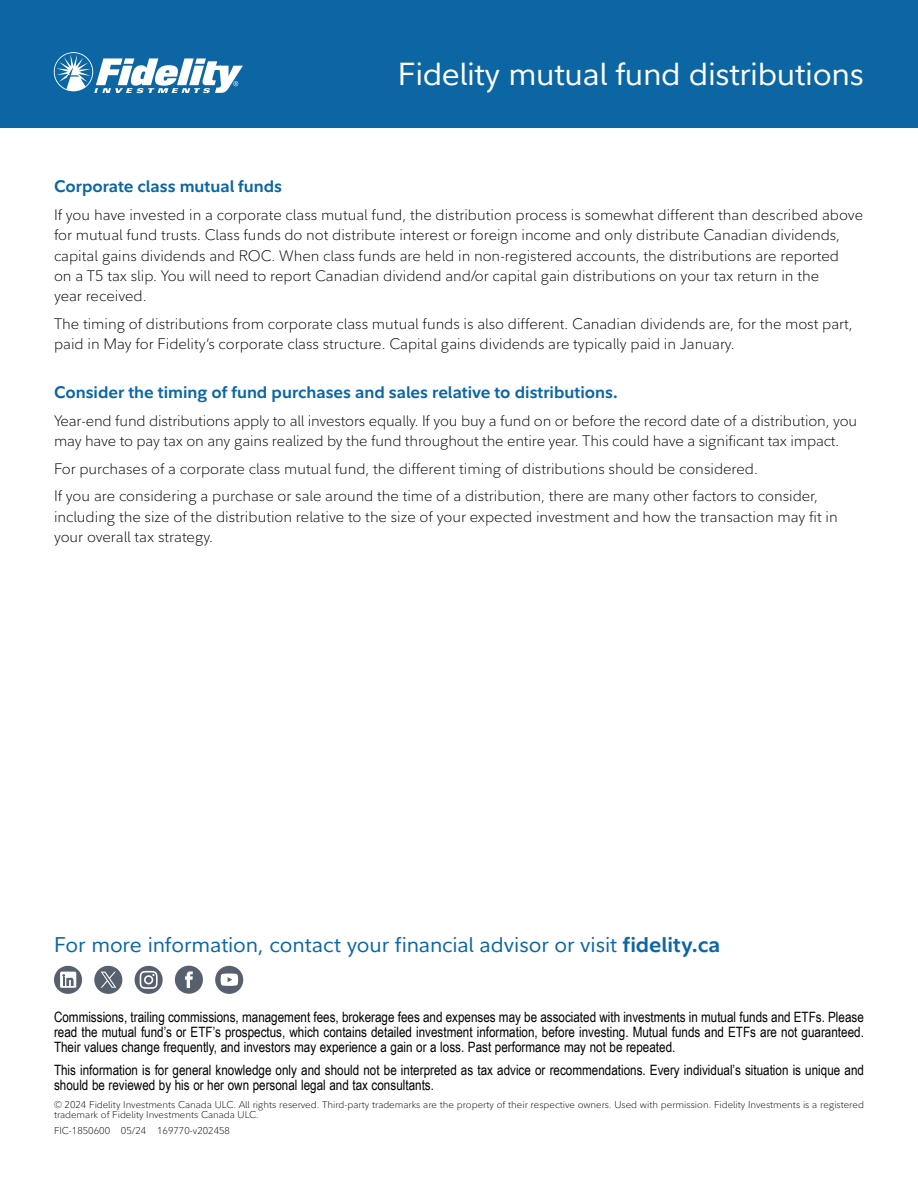
<style>
.page{position:relative;width:918px;height:1188px;background:#fff}
.page>*{position:absolute;margin:0;border:0;box-sizing:border-box;transform-origin:0 0}
.t1{font:31.5px "Fidelity Sans";letter-spacing:-.01em;color:#fff}
.t2{font:21px "Fidelity Sans";letter-spacing:-.005em;color:#0b66a3}
.t3{font:700 16.5px "Fidelity Sans";color:#0b66a3}
.t4{font:300 15px/20.2px "Fidelity Sans";color:#000}
.t5{font:14.25px/15px "Arial Narrow";color:#000;text-align:justify}
.t6{font:300 9.75px/10.5px "Fidelity Sans";color:#000}
.s1{font-weight:700}
</style>
<div class="page">
<div style="left:0;top:0;width:918px;height:128px;background:#0b66a3"></div>
<svg style="left:54px;top:52px;width:189px;height:41px"></svg>
<svg style="left:54px;top:966px;width:28px;height:28px"></svg>
<svg style="left:175px;top:966px;width:28px;height:28px"></svg>
<svg style="left:215px;top:966px;width:28px;height:28px"></svg>
<svg style="left:135px;top:966px;width:28px;height:28px"></svg>
<svg style="left:94px;top:966px;width:28px;height:28px"></svg>
<h1 class="t1" style="left:398px;top:53px;width:468px">Fidelity mutual fund distributions</h1>
<p class="t3" style="left:54px;top:176px;width:230px">Corporate class mutual funds</p>
<p class="t4" style="left:54px;top:205px;width:811px">If you have invested in a corporate class mutual fund, the distribution process is somewhat different than described above for mutual fund trusts. Class funds do not distribute interest or foreign income and only distribute Canadian dividends, capital gains dividends and ROC. When class funds are held in non-registered accounts, the distributions are reported<br>on a T5 tax slip. You will need to report Canadian dividend and/or capital gain distributions on your tax return in the<br>year received.</p>
<p class="t4" style="left:54px;top:314px;width:800px">The timing of distributions from corporate class mutual funds is also different. Canadian dividends are, for the most part, paid in May for Fidelity’s corporate class structure. Capital gains dividends are typically paid in January.</p>
<p class="t3" style="left:54px;top:381px;width:566px">Consider the timing of fund purchases and sales relative to distributions.</p>
<p class="t4" style="left:54px;top:410px;width:805px">Year-end fund distributions apply to all investors equally. If you buy a fund on or before the record date of a distribution, you may have to pay tax on any gains realized by the fund throughout the entire year. This could have a significant tax impact.</p>
<p class="t4" style="left:54px;top:455px;width:765px;line-height:27.8px">For purchases of a corporate class mutual fund, the different timing of distributions should be considered.<br>If you are considering a purchase or sale around the time of a distribution, there are many other factors to consider,</p>
<p class="t4" style="left:54px;top:506px;width:785px">including the size of the distribution relative to the size of your expected investment and how the transaction may fit in your overall tax strategy.</p>
<h2 class="t2" style="left:54px;top:931px;width:668px">For more information, contact your financial advisor or visit <span class="s1">fidelity.ca</span></h2>
<p class="t5" style="left:54px;top:1009px;width:811px">Commissions, trailing commissions, management fees, brokerage fees and expenses may be associated with investments in mutual funds and ETFs. Please read the mutual fund’s or ETF’s prospectus, which contains detailed investment information, before investing. Mutual funds and ETFs are not guaranteed.<br>Their values change frequently, and investors may experience a gain or a loss. Past performance may not be repeated.</p>
<p class="t5" style="left:54px;top:1062px;width:812px">This information is for general knowledge only and should not be interpreted as tax advice or recommendations. Every individual’s situation is unique and should be reviewed by his or her own personal legal and tax consultants.</p>
<p class="t6" style="left:54px;top:1099px;width:811px">© 2024 Fidelity Investments Canada ULC. All rights reserved. Third-party trademarks are the property of their respective owners. Used with permission. Fidelity Investments is a registered trademark of Fidelity Investments Canada ULC.</p>
<p class="t6" style="left:54px;top:1125px;width:178px">FIC-1850600 05/24 169770-v202458</p>
</div>
